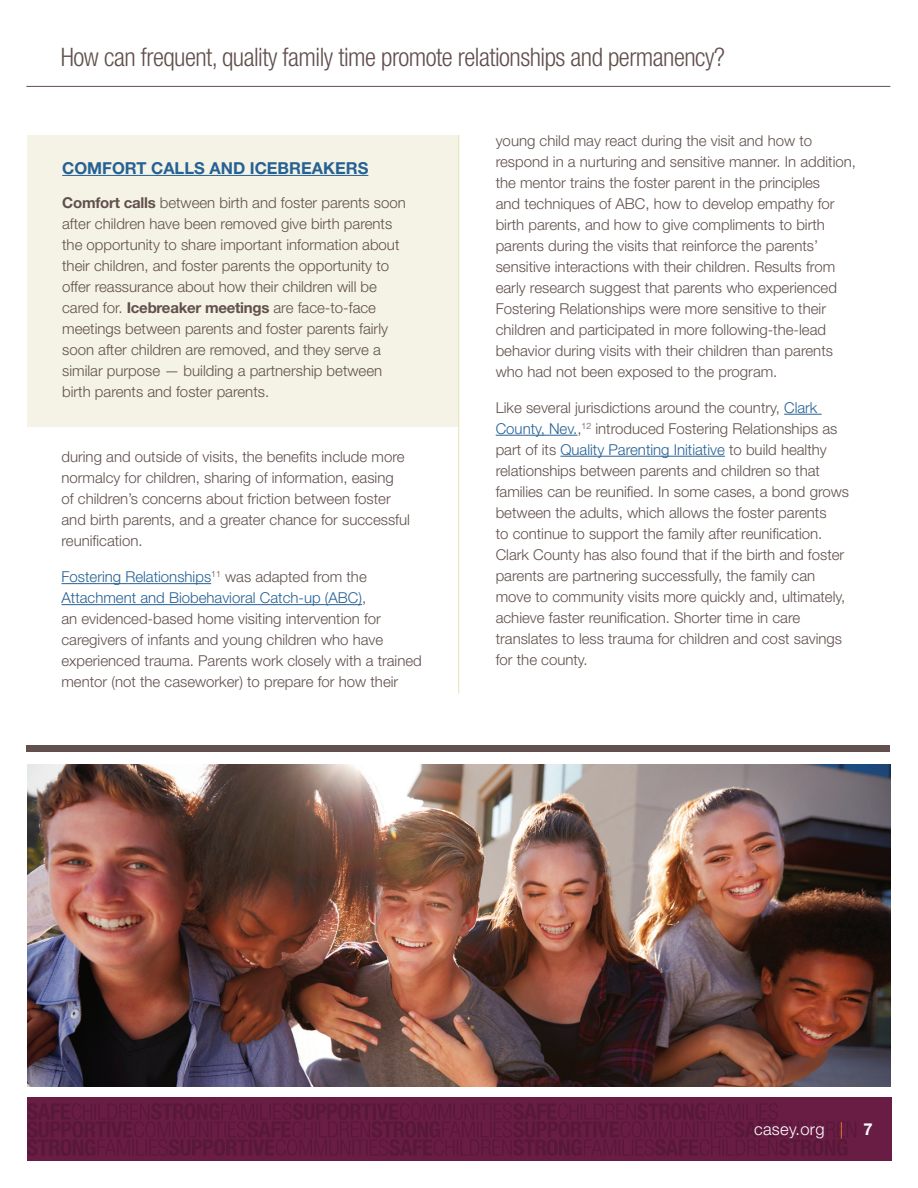
<style>
.page{position:relative;width:918px;height:1188px;background:#fff}
.page>*{position:absolute;margin:0;border:0;box-sizing:border-box;transform-origin:0 0}
.t1{font:300 condensed 25.5px "Helvetica Neue LT Std";letter-spacing:-.02em;color:#61504d}
.box_title{font:700 16.5px "Helvetica Neue LT Std";color:#266194}
.t2{font:300 16.5px "Helvetica Neue LT Std";letter-spacing:.02em;color:#fff}
.body{font:300 15px/21px "Helvetica Neue LT Std";color:#61504d}
.box_body{font:300 15px/21px "Helvetica Neue LT Std";color:#61504d}
.s1{font-weight:700}
.s2{color:#266194}
.s3{color:#f28a20}
</style>
<div class="page">
<div style="left:27px;top:1098px;width:864px;height:63px;background:#691d45"></div>
<hr style="left:26px;top:86px;width:864px;height:1px;background:#61504d">
<svg style="left:27px;top:1103px;width:829px;height:53px"></svg>
<div style="left:27px;top:135px;width:432px;height:292px;background:#f5f3e5"></div>
<hr style="left:62px;top:175px;width:306px;height:1px;background:#266194">
<hr style="left:62px;top:583px;width:149px;height:1px;background:#266194">
<hr style="left:62px;top:604px;width:300px;height:1px;background:#266194">
<hr style="left:784px;top:414px;width:38px;height:1px;background:#266194">
<hr style="left:496px;top:435px;width:81px;height:1px;background:#266194">
<hr style="left:560px;top:456px;width:165px;height:1px;background:#266194">
<img style="left:27px;top:764px;width:864px;height:322px">
<div style="left:26px;top:745px;width:864px;height:7px;background:#61504d"></div>
<hr style="left:458px;top:135px;width:1px;height:558px;background:#e6e2b2">
<h1 class="t1" style="left:61px;top:43px;width:665px">How can frequent, quality family time promote relationships and permanency?</h1>
<p class="box_title" style="left:62px;top:158px;width:308px">COMFORT CALLS AND ICEBREAKERS</p>
<p class="box_body" style="left:62px;top:192px;width:345px"><span class="s1">Comfort calls</span> between birth and foster parents soon after children have been removed give birth parents the opportunity to share important information about their children, and foster parents the opportunity to offer reassurance about how their children will be cared for. <span class="s1">Icebreaker meetings</span> are face-to-face meetings between parents and foster parents fairly soon after children are removed, and they serve a similar purpose — building a partnership between birth parents and foster parents.</p>
<p class="body" style="left:62px;top:446px;width:350px">during and outside of visits, the benefits include more normalcy for children, sharing of information, easing<br>of children’s concerns about friction between foster and birth parents, and a greater chance for successful reunification.</p>
<p class="body" style="left:62px;top:566px;width:362px"><span class="s2">Fostering Relationships</span><sup>11</sup> was adapted from the <span class="s2">Attachment and Biobehavioral Catch-up (ABC)</span>,<br>an evidenced-based home visiting intervention for caregivers of infants and young children who have experienced trauma. Parents work closely with a trained mentor (not the caseworker) to prepare for how their</p>
<p class="body" style="left:496px;top:130px;width:362px">young child may react during the visit and how to respond in a nurturing and sensitive manner. In addition, the mentor trains the foster parent in the principles<br>and techniques of ABC, how to develop empathy for birth parents, and how to give compliments to birth parents during the visits that reinforce the parents’ sensitive interactions with their children. Results from early research suggest that parents who experienced Fostering Relationships were more sensitive to their children and participated in more following-the-lead behavior during visits with their children than parents who had not been exposed to the program.</p>
<p class="body" style="left:496px;top:397px;width:355px">Like several jurisdictions around the country, <span class="s2">Clark County, Nev.</span>,<sup>12</sup> introduced Fostering Relationships as part of its <span class="s2">Quality Parenting Initiative</span> to build healthy relationships between parents and children so that families can be reunified. In some cases, a bond grows between the adults, which allows the foster parents<br>to continue to support the family after reunification.<br>Clark County has also found that if the birth and foster parents are partnering successfully, the family can move to community visits more quickly and, ultimately, achieve faster reunification. Shorter time in care translates to less trauma for children and cost savings for the county.</p>
<p class="t2" style="left:754px;top:1119px;width:120px">casey.org <span class="s3">|</span> <span class="s1">7</span></p>
</div>
